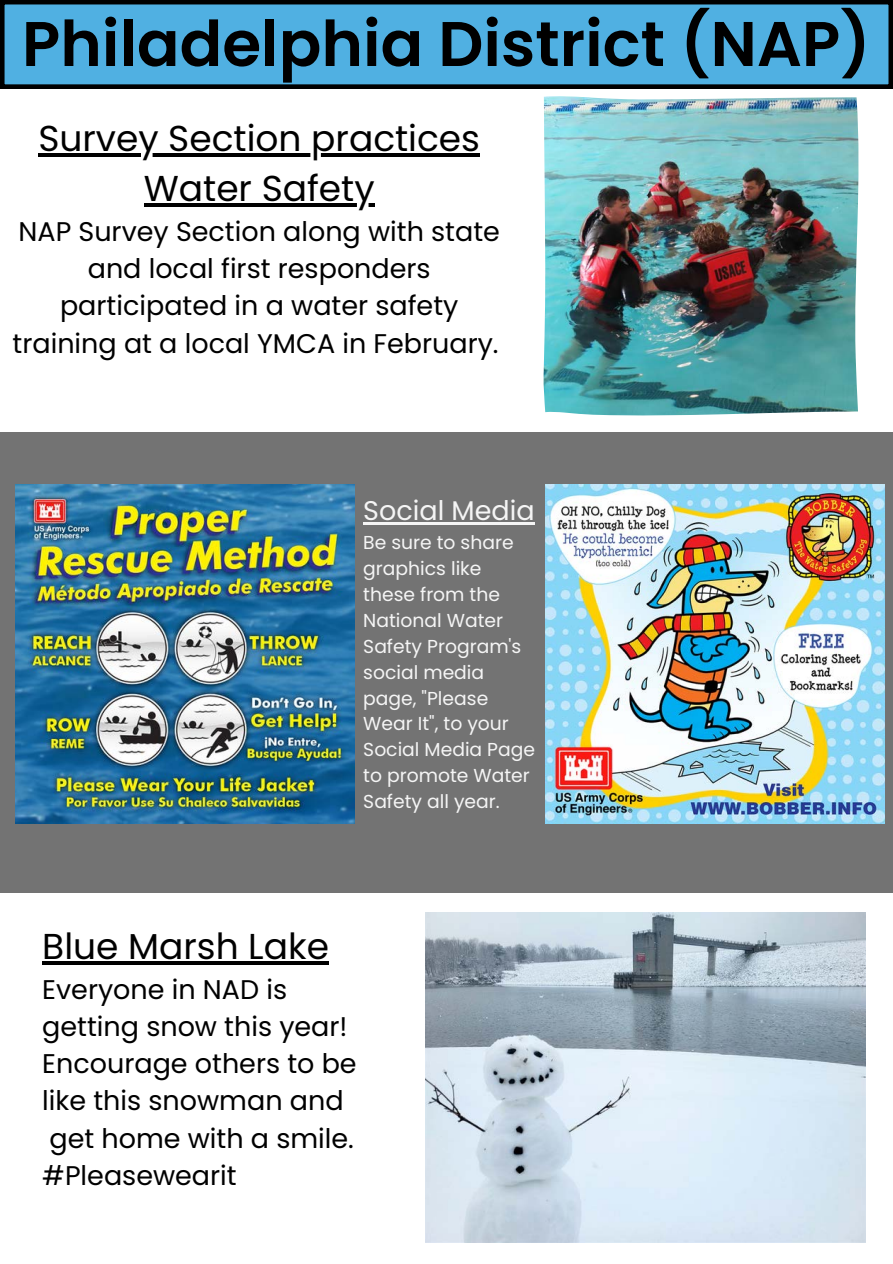
<style>
.page{position:relative;width:893px;height:1264px;background:#fff}
.page>*{position:absolute;margin:0;border:0;box-sizing:border-box;transform-origin:0 0}
.t1{font:600 63px "Poppins";color:#000}
.t2{font:36px/49.5px "Poppins";color:#000;text-align:center}
.t3{font:27px/37px "Poppins";color:#000;text-align:center}
.t4{font:27px "Poppins";color:#f5f5f5}
.t5{font:18.75px/25.8px "Poppins";color:#f5f5f5}
</style>
<div class="page">
<div style="left:0;top:0;width:892px;height:1262px;background:#737373"></div>
<div style="left:0;top:0;width:892px;height:431px;background:#fff"></div>
<img style="left:543px;top:96px;width:316px;height:320px">
<div style="left:0;top:893px;width:892px;height:369px;background:#fff"></div>
<img style="left:425px;top:912px;width:440px;height:330px">
<img style="left:15px;top:485px;width:339px;height:338px">
<img style="left:546px;top:485px;width:338px;height:338px">
<hr style="left:38px;top:153px;width:442px;height:4px;background:#000">
<hr style="left:144px;top:203px;width:230px;height:3px;background:#000">
<svg style="left:0;top:0;width:892px;height:89px"></svg>
<svg style="left:42px;top:961px;width:287px;height:3px"></svg>
<hr style="left:363px;top:522px;width:171px;height:2px;background:#f5f5f5">
<h1 class="t1" style="left:22px;top:0;width:850px">Philadelphia District (NAP)</h1>
<h2 class="t2" style="left:38px;top:114px;width:443px">Survey Section practices<br>Water Safety</h2>
<p class="t3" style="left:13px;top:213px;width:489px">NAP Survey Section along with state and local first responders participated in a water safety training at a local YMCA in February.</p>
<p class="t4" style="left:363px;top:491px;width:173px">Social Media</p>
<p class="t5" style="left:363px;top:530px;width:173px">Be sure to share graphics like these from the<br>National Water<br>Safety Program's social media page, "Please<br>Wear It", to your<br>Social Media Page to promote Water<br>Safety all year.</p>
<h2 class="t2" style="left:42px;top:921px;width:288px">Blue Marsh Lake</h2>
<p class="t3" style="left:42px;top:971px;width:316px;text-align:left">Everyone in NAD is getting snow this year!<br>Encourage others to be like this snowman and get home with a smile. #Pleasewearit</p>
</div>
